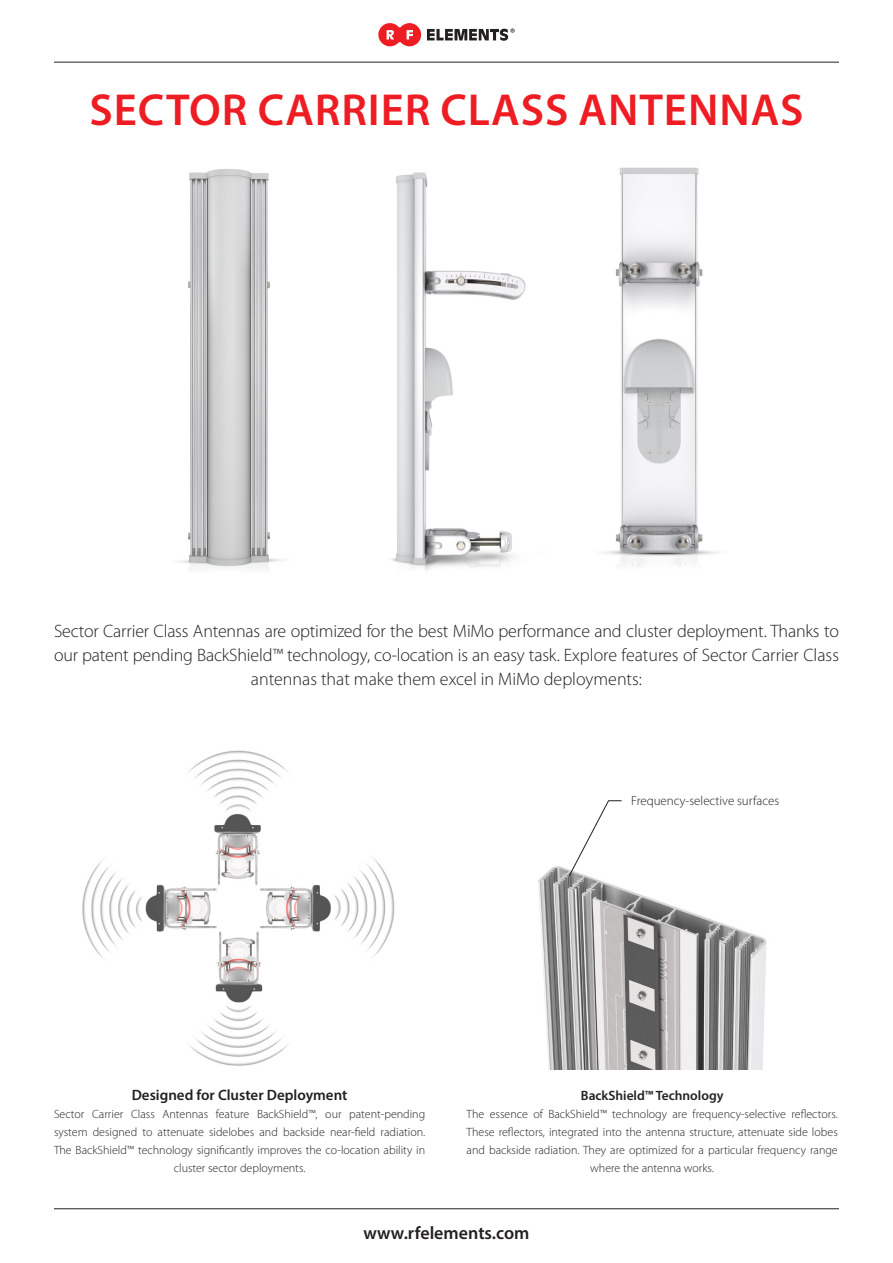
<style>
.page{position:relative;width:893px;height:1263px;background:#fff}
.page>*{position:absolute;margin:0;border:0;box-sizing:border-box;transform-origin:0 0}
.t1{font:600 45px "Myriad Pro";letter-spacing:.02em;color:#ee1d23}
.t2{font:300 18px/24px "Myriad Pro";letter-spacing:-.01em;color:#231f20;text-align:center}
.t3{font:600 18px "Myriad Pro";color:#231f20}
.t4{font:600 15px "Myriad Pro";color:#231f20}
.t5{font:600 13.5px "Myriad Pro";color:#231f20}
.t6{font:300 12.9px "Myriad Pro";color:#231f20}
.t7{font:300 12px/18px "Myriad Pro";color:#231f20;text-align:center}
</style>
<div class="page">
<img style="left:178px;top:167px;width:539px;height:403px">
<hr style="left:54px;top:1208px;width:785px;height:1px;background:#231f20">
<hr style="left:54px;top:62px;width:785px;height:1px;background:#231f20">
<svg style="left:378px;top:23px;width:43px;height:23px"></svg>
<svg style="left:427px;top:28px;width:88px;height:13px"></svg>
<img style="left:538px;top:866px;width:229px;height:203px">
<svg style="left:569px;top:800px;width:53px;height:76px"></svg>
<img style="left:82px;top:750px;width:313px;height:316px">
<p class="t1" style="left:89px;top:82px;width:716px">SECTOR CARRIER CLASS ANTENNAS</p>
<p class="t2" style="left:54px;top:619px;width:786px">Sector Carrier Class Antennas are optimized for the best MiMo performance and cluster deployment. Thanks to our patent pending BackShield™ technology, co-location is an easy task. Explore features of Sector Carrier Class antennas that make them excel in MiMo deployments:</p>
<p class="t6" style="left:631px;top:793px;width:150px">Frequency-selective surfaces</p>
<p class="t4" style="left:132px;top:1085px;width:217px">Designed for Cluster Deployment</p>
<p class="t7" style="left:54px;top:1105px;width:373px;text-align:left">Sector Carrier Class Antennas feature BackShield™, our patent-pending system designed to attenuate sidelobes and backside near-field radiation.</p>
<p class="t7" style="left:54px;top:1141px;width:373px">The BackShield™ technology significantly improves the co-location ability in cluster sector deployments.</p>
<p class="t5" style="left:581px;top:1087px;width:144px">BackShield™ Technology</p>
<p class="t7" style="left:467px;top:1105px;width:373px">The essence of BackShield™ technology are frequency-selective reflectors.<br>These reflectors, integrated into the antenna structure, attenuate side lobes and backside radiation. They are optimized for a particular frequency range where the antenna works.</p>
<p class="t3" style="left:363px;top:1221px;width:168px">www.rfelements.com</p>
</div>
